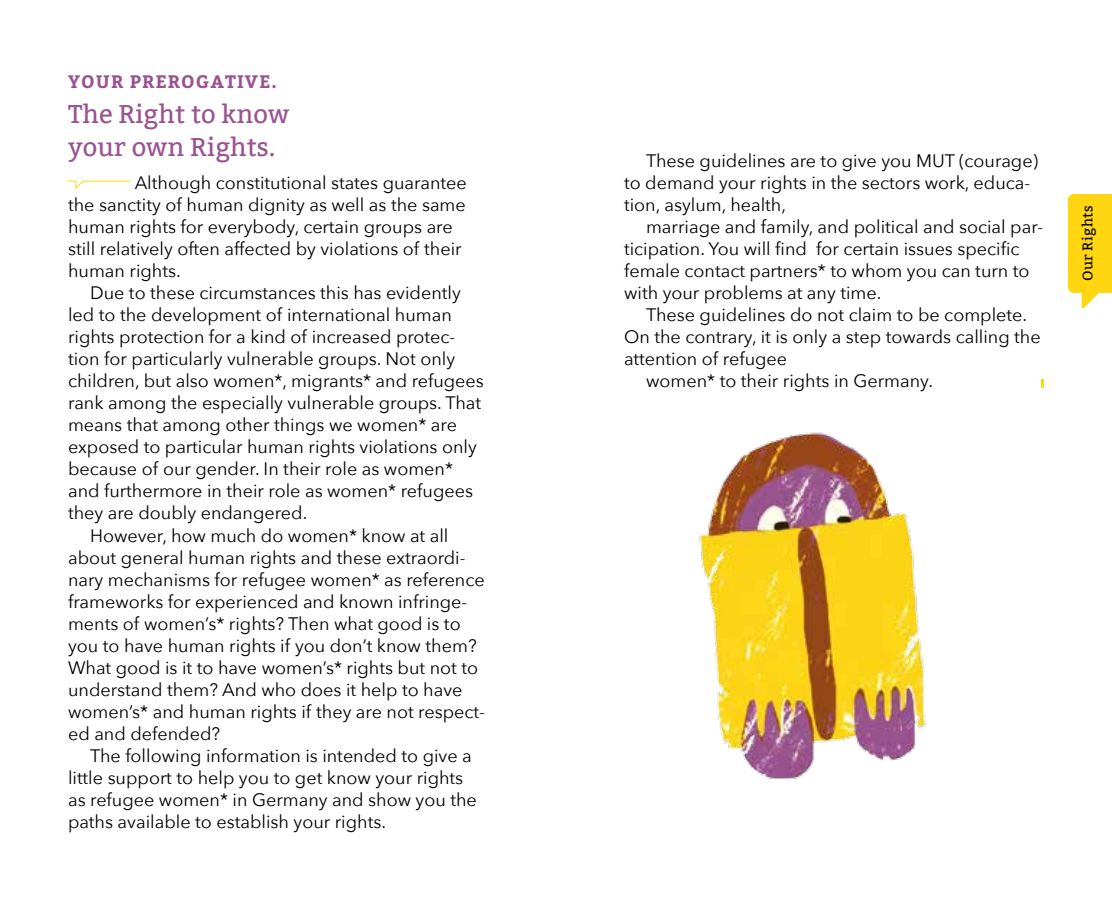
<style>
.page{position:relative;width:1112px;height:908px;background:#fff}
.page>*{position:absolute;margin:0;border:0;box-sizing:border-box;transform-origin:0 0}
.t1{font:25.6px/33px "Bitter";color:#9a5390}
.t2{font:18px/22px "Avenir Next";color:#000}
.t3{font:700 18px "Bitter";letter-spacing:.06em;color:#9a5390}
.t4{font:14px "Bitter";letter-spacing:.03em;color:#000}
</style>
<div class="page">
<svg style="left:68px;top:179px;width:63px;height:10px"></svg>
<svg style="left:1041px;top:379px;width:2px;height:8px"></svg>
<svg style="left:1067px;top:194px;width:44px;height:114px;background:#ffdb2e"></svg>
<img style="left:699px;top:432px;width:227px;height:346px">
<p class="t3" style="left:68px;top:70px;width:210px">YOUR PREROGATIVE.</p>
<h1 class="t1" style="left:68px;top:98px;width:222px">The Right to know your own Rights.</h1>
<p class="t2" style="left:68px;top:171px;width:400px;text-indent:67px">Although constitutional states guarantee the sanctity of human dignity as well as the same human rights for everybody, certain groups are still relatively often affected by violations of their human rights.</p>
<p class="t2" style="left:90px;top:281px;width:372px">Due to these circumstances this has evidently</p>
<p class="t2" style="left:68px;top:303px;width:385px">led to the development of international human</p>
<p class="t2" style="left:68px;top:325px;width:389px">rights protection for a kind of increased protec-</p>
<p class="t2" style="left:68px;top:347px;width:388px">tion for particularly vulnerable groups. Not only</p>
<p class="t2" style="left:68px;top:369px;width:417px">children, but also women*, migrants* and refugees</p>
<p class="t2" style="left:68px;top:391px;width:414px">rank among the especially vulnerable groups. That</p>
<p class="t2" style="left:68px;top:413px;width:390px">means that among other things we women* are</p>
<p class="t2" style="left:68px;top:435px;width:410px">exposed to particular human rights violations only</p>
<p class="t2" style="left:68px;top:457px;width:386px">because of our gender. In their role as women*</p>
<p class="t2" style="left:68px;top:479px;width:406px">and furthermore in their role as women* refugees</p>
<p class="t2" style="left:68px;top:501px;width:241px">they are doubly endangered.</p>
<p class="t2" style="left:90px;top:523px;width:360px">However, how much do women* know at all</p>
<p class="t2" style="left:68px;top:545px;width:399px">about general human rights and these extraordi-</p>
<p class="t2" style="left:68px;top:567px;width:418px">nary mechanisms for refugee women* as reference</p>
<p class="t2" style="left:68px;top:589px;width:400px">frameworks for experienced and known infringe-</p>
<p class="t2" style="left:68px;top:611px;width:394px">ments of women’s* rights? Then what good is to</p>
<p class="t2" style="left:68px;top:633px;width:410px">you to have human rights if you don’t know them?</p>
<p class="t2" style="left:68px;top:655px;width:411px">What good is it to have women’s* rights but not to</p>
<p class="t2" style="left:68px;top:677px;width:396px">understand them? And who does it help to have</p>
<p class="t2" style="left:68px;top:699px;width:418px">women’s* and human rights if they are not respect-</p>
<p class="t2" style="left:68px;top:721px;width:154px">ed and defended?</p>
<p class="t2" style="left:90px;top:743px;width:383px">The following information is intended to give a</p>
<p class="t2" style="left:68px;top:765px;width:396px">little support to help you to get know your rights</p>
<p class="t2" style="left:68px;top:787px;width:410px">as refugee women* in Germany and show you the</p>
<p class="t2" style="left:68px;top:809px;width:319px">paths available to establish your rights.</p>
<p class="t2" style="left:624px;top:149px;width:415px;text-indent:22px">These guidelines are to give you MUT (courage) to demand your rights in the sectors work, educa&shy;tion, asylum, health,</p>
<p class="t2" style="left:624px;top:215px;width:420px;text-indent:22px">marriage and family, and political and social par&shy;ticipation. You will find for certain issues specific female contact partners* to whom you can turn to with your problems at any time.</p>
<p class="t2" style="left:646px;top:303px;width:382px">These guidelines do not claim to be complete.</p>
<p class="t2" style="left:624px;top:325px;width:418px">On the contrary, it is only a step towards calling the</p>
<p class="t2" style="left:624px;top:347px;width:164px">attention of refugee</p>
<p class="t2" style="left:646px;top:369px;width:288px">women* to their rights in Germany.</p>
<p class="t4" style="left:1078px;top:281px;width:78px;rotate:-90deg">Our Rights</p>
</div>
